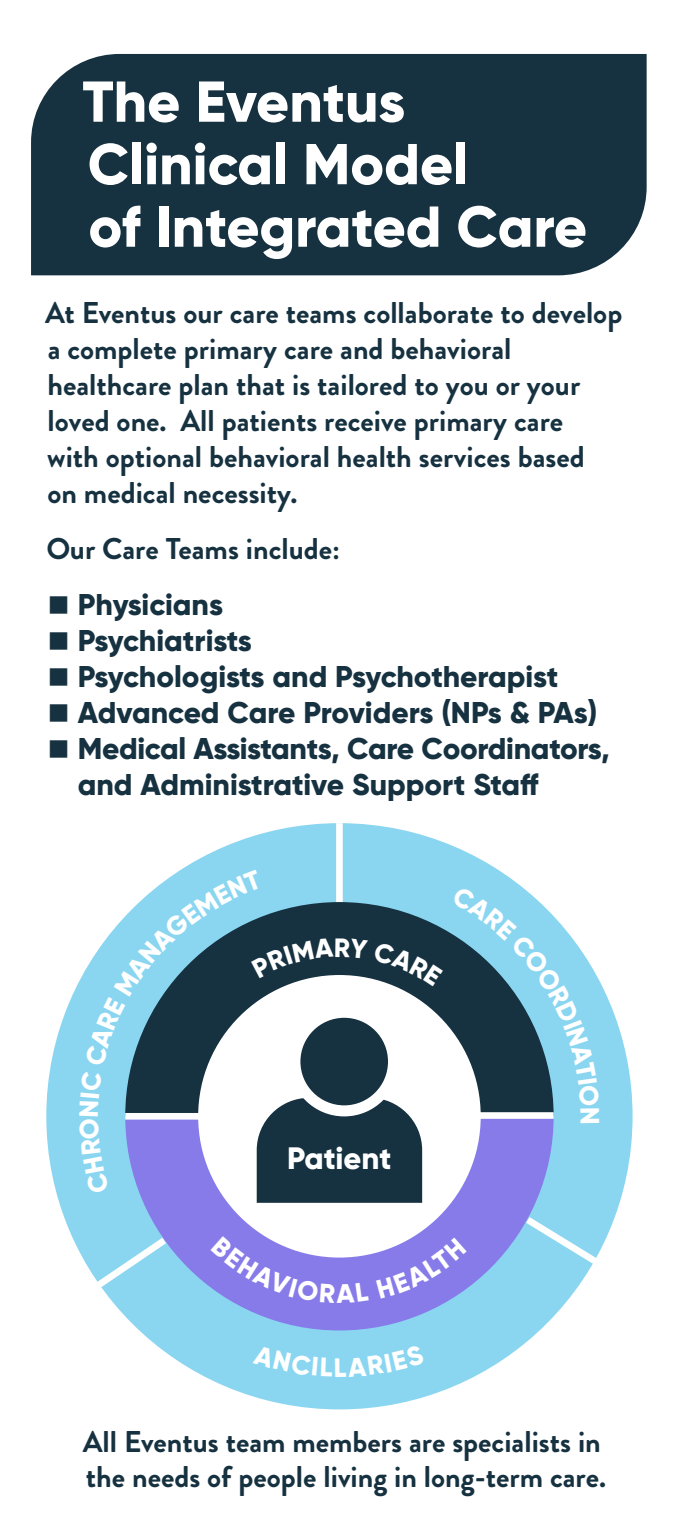
<style>
.page{position:relative;width:675px;height:1530px;background:#fff}
.page>*{position:absolute;margin:0;border:0;box-sizing:border-box;transform-origin:0 0}
.t1{font:800 57.5px/62.5px "Gilroy";color:#fff}
.t2{font:800 31px "Gilroy";color:#fff}
.t3{font:700 30px/36px "Brandon Grotesque";color:#163140}
.t4{font:800 30px/36px "Gilroy";letter-spacing:-.01em;color:#163140}
</style>
<div class="page">
<div style="left:46px;top:823px;width:587px;height:586px;background:#8ad6f1;border-radius:50%"></div>
<div style="left:336px;top:823px;width:7px;height:79px;background:#fff"></div>
<svg style="left:590px;top:1243px;width:14px;height:25px"></svg>
<svg style="left:180px;top:866px;width:341px;height:177px"></svg>
<svg style="left:89px;top:1043px;width:501px;height:324px"></svg>
<div style="left:125px;top:1113px;width:75px;height:7px;background:#fff"></div>
<svg style="left:257px;top:1098px;width:165px;height:105px"></svg>
<div style="left:295px;top:1012px;width:99px;height:99px;background:#163140;border-radius:50%"></div>
<div style="left:289px;top:1007px;width:110px;height:109px;border:11px solid #fff;border-radius:50%"></div>
<div style="left:31px;top:54px;width:616px;height:221px;background:#163140"></div>
<svg style="left:89px;top:1072px;width:20px;height:122px"></svg>
<svg style="left:451px;top:886px;width:149px;height:237px"></svg>
<svg style="left:253px;top:1345px;width:172px;height:22px"></svg>
<svg style="left:85px;top:870px;width:358px;height:196px"></svg>
<svg style="left:211px;top:1237px;width:158px;height:66px"></svg>
<svg style="left:376px;top:1238px;width:91px;height:60px"></svg>
<p class="t1" style="left:83px;top:70px;width:506px">The Eventus<br>Clinical Model<br>of Integrated Care</p>
<p class="t3" style="left:45px;top:295px;width:579px">At Eventus our care teams collaborate to develop a complete primary care and behavioral healthcare plan that is tailored to you or your loved one. All patients receive primary care<br>with optional behavioral health services based<br>on medical necessity.</p>
<p class="t3" style="left:46px;top:531px;width:295px">Our Care Teams include:</p>
<p class="t4" style="left:48px;top:586px;width:177px">■ Physicians</p>
<p class="t4" style="left:48px;top:622px;width:206px">■ Psychiatrists</p>
<p class="t4" style="left:48px;top:658px;width:512px">■ Psychologists and Psychotherapist</p>
<p class="t4" style="left:48px;top:694px;width:551px">■ Advanced Care Providers (NPs &amp; PAs)</p>
<p class="t4" style="left:78px;top:730px;width:534px;text-indent:-30px">■ Medical Assistants, Care Coordinators, and Administrative Support Staff</p>
<p class="t2" style="left:287px;top:1139px;width:106px">Patient</p>
<p class="t3" style="left:83px;top:1425px;width:525px;line-height:35px">All Eventus team members are specialists in the needs of people living in long-term care.</p>
</div>
